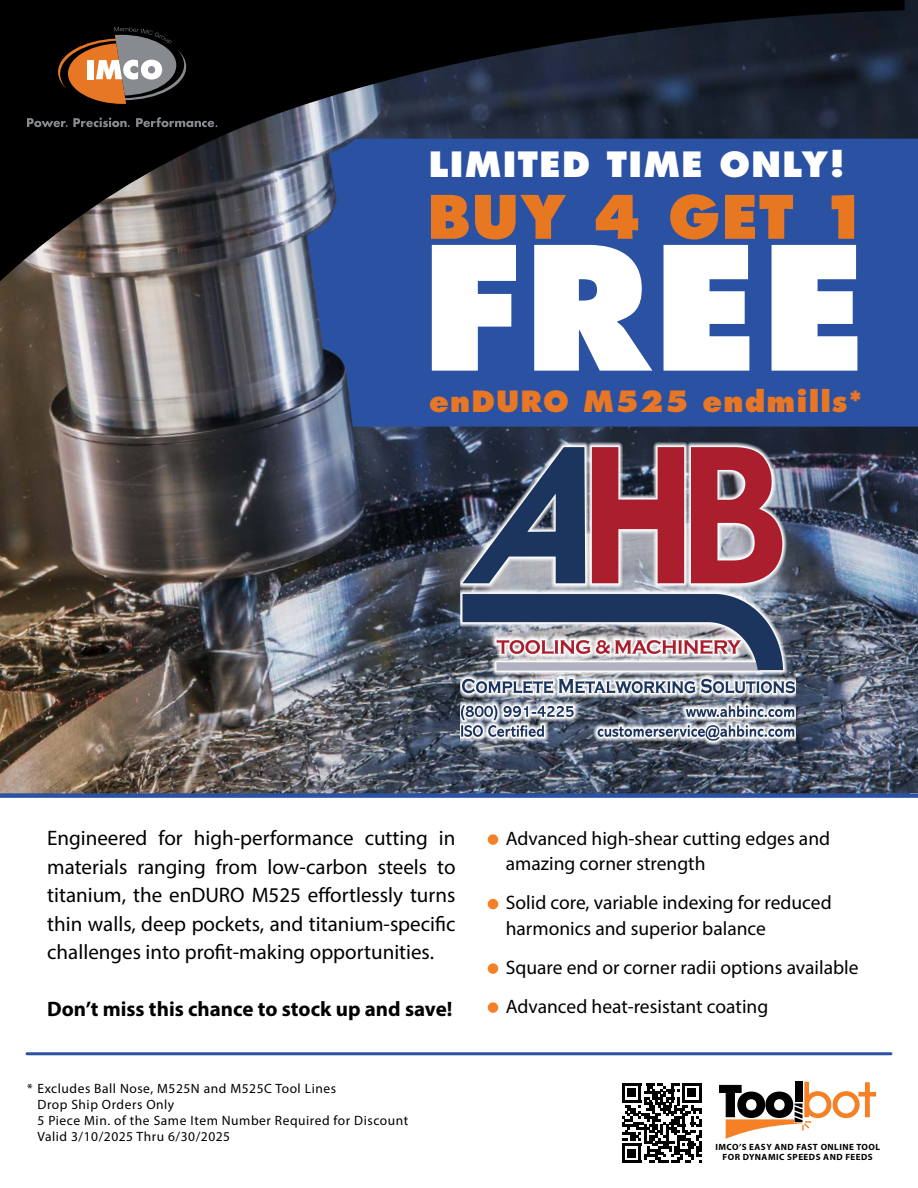
<style>
.page{position:relative;width:918px;height:1188px;background:#fff}
.page>*{position:absolute;margin:0;border:0;box-sizing:border-box;transform-origin:0 0}
.t1{font:800 166.8px "Futura Std";color:#fff}
.t2{font:800 58.2px "Futura Std";letter-spacing:.025em;color:#e87722}
.t3{font:800 33.9px "Futura Std";letter-spacing:.04em;color:#fff}
.t4{font:800 28.5px "Futura Std";letter-spacing:.04em;color:#e77725}
.t5{font:21px/28.5px "Myriad Pro";color:#000;text-align:justify}
.t6{font:700 21px "Myriad Pro";color:#000}
.t7{font:19.5px/25.5px "Myriad Pro";color:#000}
.t8{font:13.5px/16.2px "Myriad Pro";letter-spacing:.04em;color:#000}
.t9{font:700 9px/10.8px "Myriad Pro";letter-spacing:.05em;color:#000;text-align:center}
</style>
<div class="page">
<img style="left:0;top:0;width:918px;height:793px">
<svg style="left:0;top:0;width:905px;height:309px;background:#282a30"></svg>
<div style="left:307px;top:139px;width:611px;height:288px;background:#2b51a3"></div>
<div style="left:0;top:793px;width:918px;height:5px;background:#2b51a3"></div>
<div style="left:488px;top:834px;width:10px;height:11px;background:#f58025;border-radius:50%"></div>
<div style="left:488px;top:899px;width:10px;height:10px;background:#f58025;border-radius:50%"></div>
<div style="left:488px;top:963px;width:10px;height:11px;background:#f58025;border-radius:50%"></div>
<div style="left:488px;top:1002px;width:10px;height:11px;background:#f58025;border-radius:50%"></div>
<svg style="left:58px;top:27px;width:128px;height:77px;background:#6f5645"></svg>
<svg style="left:27px;top:118px;width:103px;height:9px"></svg>
<svg style="left:136px;top:117px;width:81px;height:10px"></svg>
<hr style="left:27px;top:1052px;width:864px;height:3px;background:#2b51a3">
<svg style="left:719px;top:1082px;width:157px;height:56px"></svg>
<svg style="left:622px;top:1083px;width:80px;height:80px"></svg>
<img style="left:461px;top:437px;width:334px;height:334px">
<h3 class="t3" style="left:429px;top:142px;width:418px">LIMITED TIME ONLY!</h3>
<h2 class="t2" style="left:427px;top:180px;width:443px">BUY 4 GET 1</h2>
<h1 class="t1" style="left:421px;top:202px;width:446px">FREE</h1>
<h3 class="t4" style="left:429px;top:384px;width:435px">enDURO M525 endmills*</h3>
<p class="t5" style="left:47px;top:824px;width:410px">Engineered for high-performance cutting in materials ranging from low-carbon steels to titanium, the enDURO M525 effortlessly turns thin walls, deep pockets, and titanium-specific challenges into profit-making opportunities.</p>
<p class="t6" style="left:47px;top:995px;width:407px">Don’t miss this chance to stock up and save!</p>
<p class="t8" style="left:38px;top:1080px;width:372px;text-indent:-11px">* Excludes Ball Nose, M525N and M525C Tool Lines<br>Drop Ship Orders Only<br>5 Piece Min. of the Same Item Number Required for Discount Valid 3/10/2025 Thru 6/30/2025</p>
<p class="t7" style="left:506px;top:825px;width:326px">Advanced high-shear cutting edges and amazing corner strength</p>
<p class="t7" style="left:506px;top:890px;width:327px">Solid core, variable indexing for reduced harmonics and superior balance</p>
<p class="t7" style="left:506px;top:947px;width:354px;line-height:39px">Square end or corner radii options available<br>Advanced heat-resistant coating</p>
<p class="t9" style="left:715px;top:1141px;width:166px">IMCO’S EASY AND FAST ONLINE TOOL<br>FOR DYNAMIC SPEEDS AND FEEDS</p>
</div>
